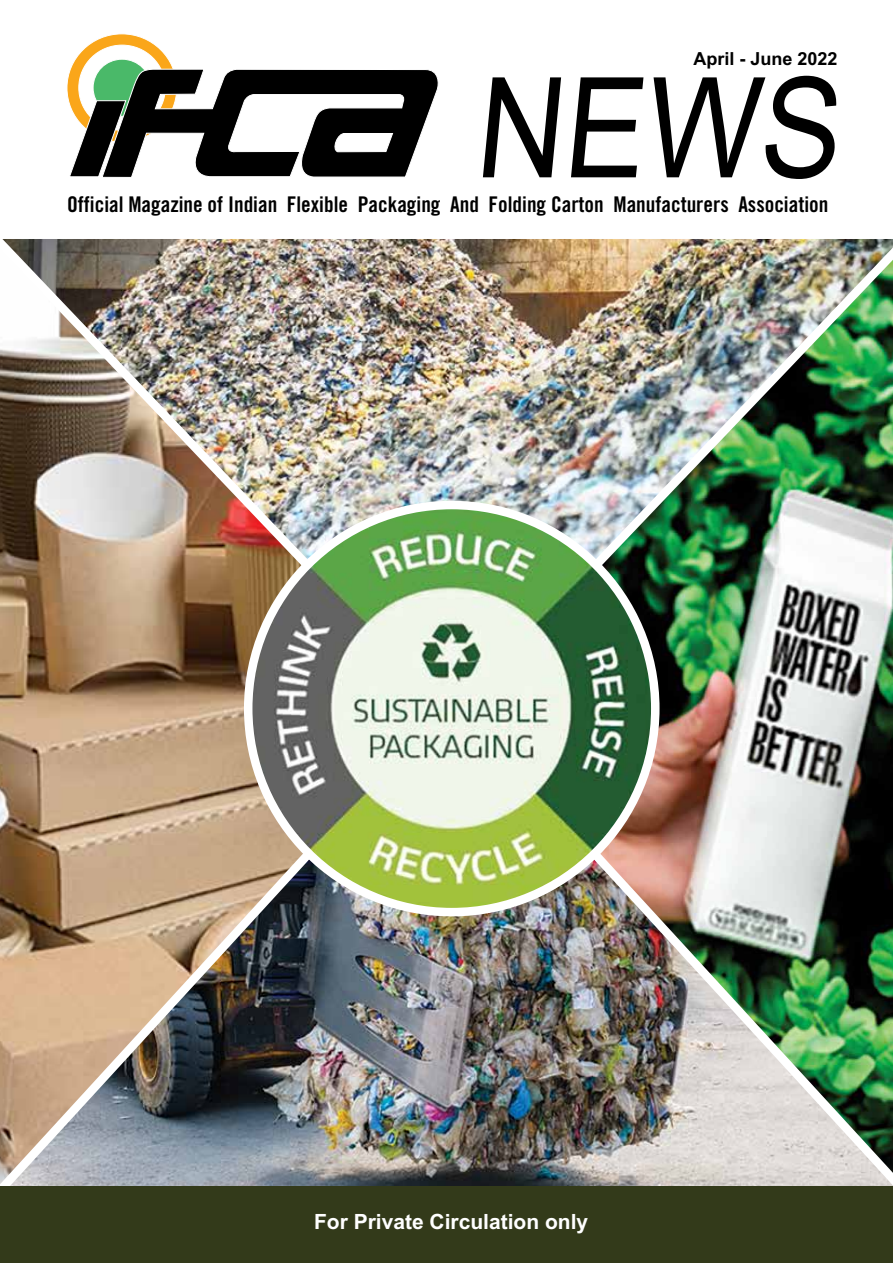
<style>
.page{position:relative;width:893px;height:1263px;background:#fff}
.page>*{position:absolute;margin:0;border:0;box-sizing:border-box;transform-origin:0 0}
.t1{font:139.5px "Arial";color:#000;scale:.87 1}
.t2{font:21.6px "Trade Gothic LT Std Bd Cn 20";color:#000}
.t3{font:700 21px "Arial";color:#fff}
.t4{font:700 18px "Arial";color:#000}
</style>
<div class="page">
<img style="left:0;top:729px;width:893px;height:457px">
<img style="left:0;top:239px;width:893px;height:490px">
<div style="left:0;top:1186px;width:893px;height:77px;background:#333a1a"></div>
<svg style="left:67px;top:33px;width:372px;height:145px"></svg>
<img style="left:248px;top:505px;width:407px;height:407px;border-radius:204px">
<p class="t4" style="left:693px;top:46px;width:146px">April - June 2022</p>
<h1 class="t1" style="left:474px;top:32px;width:442px">NEWS</h1>
<p class="t2" style="left:67px;top:191px;width:763px">Official Magazine of Indian Flexible Packaging And Folding Carton Manufacturers Association</p>
<p class="t3" style="left:314px;top:1207px;width:276px">For Private Circulation only</p>
</div>
